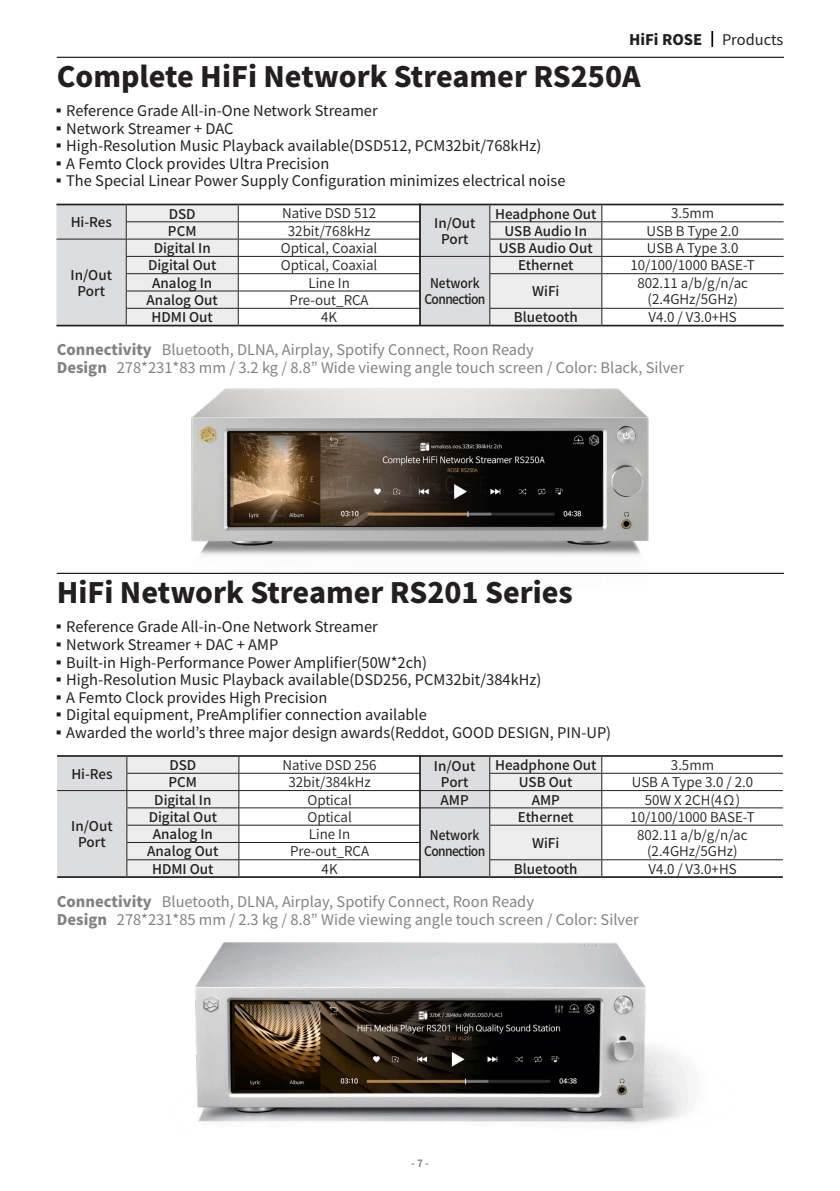
<style>
.page{position:relative;width:840px;height:1191px;background:#fff}
.page>*{position:absolute;margin:0;border:0;box-sizing:border-box;transform-origin:0 0}
.t1{font:900 28px "Noto Sans CJ Kkr";color:#231f20}
.t2{font:14.6px "Noto Sans CJ Kkr";color:#231f20}
.t3{font:14.6px/17.6px "Noto Sans CJ Kkr";color:#808285}
.t4{font:900 14.6px "Noto Sans CJ Kkr";color:#231f20}
.t5{font:600 13.4px/16.2px "Noto Sans CJ Kkr";color:#231f20;text-align:center}
.t6{font:500 13.4px/16.2px "Noto Sans CJ Kkr";color:#231f20;text-align:center}
.t7{font:500 13.4px/16.2px "Noto Sans CJ Kkr";letter-spacing:-.05em;color:#231f20;text-align:center;scale:.9 1}
.t8{font:700 10px "Noto Sans CJ Kkr";color:#808285}
.s1{font-weight:900}
</style>
<div class="page">
<img style="left:144px;top:388px;width:552px;height:185px">
<hr style="left:238px;top:221px;width:182px;height:1px;background:#231f20">
<hr style="left:238px;top:239px;width:182px;height:1px;background:#231f20">
<hr style="left:238px;top:256px;width:182px;height:1px;background:#231f20">
<hr style="left:238px;top:273px;width:182px;height:1px;background:#231f20">
<hr style="left:238px;top:291px;width:182px;height:1px;background:#231f20">
<hr style="left:238px;top:308px;width:182px;height:1px;background:#231f20">
<svg style="left:56px;top:205px;width:183px;height:120px;background:#dcdcde"></svg>
<hr style="left:56px;top:204px;width:70px;height:1px;background:#231f20">
<hr style="left:126px;top:204px;width:112px;height:1px;background:#231f20">
<hr style="left:238px;top:204px;width:182px;height:1px;background:#231f20">
<hr style="left:56px;top:325px;width:70px;height:1px;background:#231f20">
<hr style="left:126px;top:325px;width:112px;height:1px;background:#231f20">
<hr style="left:238px;top:325px;width:182px;height:1px;background:#231f20">
<hr style="left:420px;top:325px;width:69px;height:1px;background:#231f20">
<hr style="left:489px;top:325px;width:112px;height:1px;background:#231f20">
<hr style="left:601px;top:325px;width:182px;height:1px;background:#231f20">
<hr style="left:601px;top:221px;width:182px;height:1px;background:#231f20">
<hr style="left:601px;top:239px;width:182px;height:1px;background:#231f20">
<hr style="left:601px;top:256px;width:182px;height:1px;background:#231f20">
<hr style="left:601px;top:273px;width:182px;height:1px;background:#231f20">
<hr style="left:601px;top:308px;width:182px;height:1px;background:#231f20">
<svg style="left:420px;top:205px;width:182px;height:120px;background:#ddddde"></svg>
<hr style="left:420px;top:204px;width:69px;height:1px;background:#231f20">
<hr style="left:489px;top:204px;width:112px;height:1px;background:#231f20">
<hr style="left:601px;top:204px;width:182px;height:1px;background:#231f20">
<hr style="left:419px;top:204px;width:1px;height:121px;background:#231f20">
<img style="left:195px;top:942px;width:494px;height:182px">
<hr style="left:239px;top:773px;width:181px;height:1px;background:#231f20">
<hr style="left:239px;top:790px;width:181px;height:1px;background:#231f20">
<hr style="left:239px;top:807px;width:181px;height:1px;background:#231f20">
<hr style="left:239px;top:825px;width:181px;height:1px;background:#231f20">
<hr style="left:239px;top:842px;width:181px;height:1px;background:#231f20">
<hr style="left:239px;top:859px;width:181px;height:1px;background:#231f20">
<svg style="left:57px;top:757px;width:182px;height:119px;background:#dddedf"></svg>
<hr style="left:57px;top:755px;width:70px;height:2px;background:#231f20">
<hr style="left:127px;top:755px;width:112px;height:2px;background:#231f20">
<hr style="left:239px;top:755px;width:181px;height:2px;background:#231f20">
<hr style="left:57px;top:876px;width:70px;height:2px;background:#231f20">
<hr style="left:127px;top:876px;width:112px;height:2px;background:#231f20">
<hr style="left:239px;top:876px;width:181px;height:2px;background:#231f20">
<hr style="left:420px;top:876px;width:69px;height:2px;background:#231f20">
<hr style="left:489px;top:876px;width:112px;height:2px;background:#231f20">
<hr style="left:601px;top:876px;width:181px;height:2px;background:#231f20">
<hr style="left:601px;top:773px;width:181px;height:1px;background:#231f20">
<hr style="left:601px;top:790px;width:181px;height:1px;background:#231f20">
<hr style="left:601px;top:807px;width:181px;height:1px;background:#231f20">
<hr style="left:601px;top:825px;width:181px;height:1px;background:#231f20">
<hr style="left:601px;top:859px;width:181px;height:1px;background:#231f20">
<svg style="left:420px;top:757px;width:182px;height:120px;background:#dcdcdd"></svg>
<hr style="left:420px;top:755px;width:69px;height:2px;background:#231f20">
<hr style="left:489px;top:755px;width:112px;height:2px;background:#231f20">
<hr style="left:601px;top:755px;width:181px;height:2px;background:#231f20">
<hr style="left:419px;top:755px;width:1px;height:123px;background:#231f20">
<hr style="left:57px;top:573px;width:726px;height:1px;background:#231f20">
<hr style="left:57px;top:57px;width:726px;height:1px;background:#231f20">
<svg style="left:711px;top:31px;width:1px;height:16px"></svg>
<p class="t4" style="left:628px;top:31px;width:75px">HiFi ROSE</p>
<p class="t2" style="left:721px;top:31px;width:63px">Products</p>
<h1 class="t1" style="left:57px;top:61px;width:585px">Complete HiFi Network Streamer RS250A</h1>
<p class="t2" style="left:51px;top:102px;width:327px">▪Reference Grade All-in-One Network Streamer</p>
<p class="t2" style="left:51px;top:120px;width:183px">▪Network Streamer + DAC</p>
<p class="t2" style="left:51px;top:138px;width:491px">▪High-Resolution Music Playback available(DSD512, PCM32bit/768kHz)</p>
<p class="t2" style="left:51px;top:155px;width:279px">▪A Femto Clock provides Ultra Precision</p>
<p class="t2" style="left:51px;top:173px;width:515px">▪The Special Linear Power Supply Configuration minimizes electrical noise</p>
<p class="t6" style="left:71px;top:214px;width:43px">Hi-Res</p>
<p class="t6" style="left:71px;top:267px;width:43px">In/Out<br>Port</p>
<p class="t6" style="left:169px;top:206px;width:28px">DSD</p>
<p class="t5" style="left:282px;top:206px;width:96px">Native DSD 512</p>
<p class="t6" style="left:168px;top:223px;width:30px">PCM</p>
<p class="t5" style="left:288px;top:223px;width:84px">32bit/768kHz</p>
<p class="t6" style="left:154px;top:240px;width:59px">Digital In</p>
<p class="t5" style="left:281px;top:240px;width:98px">Optical, Coaxial</p>
<p class="t6" style="left:148px;top:258px;width:70px">Digital Out</p>
<p class="t5" style="left:281px;top:258px;width:98px">Optical, Coaxial</p>
<p class="t6" style="left:152px;top:275px;width:61px">Analog In</p>
<p class="t5" style="left:308px;top:275px;width:43px">Line In</p>
<p class="t6" style="left:146px;top:292px;width:73px">Analog Out</p>
<p class="t5" style="left:289px;top:292px;width:81px">Pre-out_RCA</p>
<p class="t6" style="left:151px;top:309px;width:63px">HDMI Out</p>
<p class="t5" style="left:321px;top:309px;width:17px">4K</p>
<p class="t6" style="left:434px;top:215px;width:43px">In/Out<br>Port</p>
<p class="t7" style="left:424px;top:275px;width:69px">Network<br>Connection</p>
<p class="t6" style="left:495px;top:206px;width:103px">Headphone Out</p>
<p class="t5" style="left:670px;top:206px;width:45px">3.5mm</p>
<p class="t6" style="left:504px;top:223px;width:84px">USB Audio In</p>
<p class="t5" style="left:646px;top:223px;width:94px">USB B Type 2.0</p>
<p class="t6" style="left:498px;top:240px;width:95px">USB Audio Out</p>
<p class="t5" style="left:646px;top:240px;width:93px">USB A Type 3.0</p>
<p class="t6" style="left:517px;top:258px;width:57px">Ethernet</p>
<p class="t5" style="left:630px;top:258px;width:126px">10/100/1000 BASE-T</p>
<p class="t6" style="left:532px;top:284px;width:29px">WiFi</p>
<p class="t5" style="left:637px;top:275px;width:112px">802.11 a/b/g/n/ac (2.4GHz/5GHz)</p>
<p class="t6" style="left:513px;top:309px;width:65px">Bluetooth</p>
<p class="t5" style="left:648px;top:309px;width:90px">V4.0 / V3.0+HS</p>
<p class="t3" style="left:57px;top:342px;width:628px"><span class="s1">Connectivity</span> Bluetooth, DLNA, Airplay, Spotify Connect, Roon Ready<br><span class="s1">Design</span> 278*231*83 mm / 3.2 kg / 8.8” Wide viewing angle touch screen / Color: Black, Silver</p>
<h1 class="t1" style="left:57px;top:577px;width:517px">HiFi Network Streamer RS201 Series</h1>
<p class="t2" style="left:52px;top:619px;width:327px">▪Reference Grade All-in-One Network Streamer</p>
<p class="t2" style="left:52px;top:636px;width:228px">▪Network Streamer + DAC + AMP</p>
<p class="t2" style="left:52px;top:654px;width:377px">▪Built-in High-Performance Power Amplifier(50W*2ch)</p>
<p class="t2" style="left:52px;top:671px;width:491px">▪High-Resolution Music Playback available(DSD256, PCM32bit/384kHz)</p>
<p class="t2" style="left:52px;top:689px;width:277px">▪A Femto Clock provides High Precision</p>
<p class="t2" style="left:52px;top:706px;width:376px">▪Digital equipment, PreAmplifier connection available</p>
<p class="t2" style="left:52px;top:724px;width:561px">▪Awarded the world’s three major design awards(Reddot, GOOD DESIGN, PIN-UP)</p>
<p class="t6" style="left:71px;top:766px;width:43px">Hi-Res</p>
<p class="t6" style="left:434px;top:758px;width:43px">In/Out<br>Port</p>
<p class="t6" style="left:495px;top:757px;width:103px">Headphone Out</p>
<p class="t5" style="left:670px;top:757px;width:45px">3.5mm</p>
<p class="t6" style="left:169px;top:757px;width:28px">DSD</p>
<p class="t5" style="left:282px;top:757px;width:96px">Native DSD 256</p>
<p class="t6" style="left:168px;top:774px;width:30px">PCM</p>
<p class="t5" style="left:288px;top:774px;width:84px">32bit/384kHz</p>
<p class="t6" style="left:518px;top:774px;width:55px">USB Out</p>
<p class="t5" style="left:631px;top:774px;width:123px">USB A Type 3.0 / 2.0</p>
<p class="t6" style="left:71px;top:818px;width:43px">In/Out<br>Port</p>
<p class="t6" style="left:154px;top:792px;width:59px">Digital In</p>
<p class="t5" style="left:307px;top:792px;width:46px">Optical</p>
<p class="t6" style="left:149px;top:809px;width:70px">Digital Out</p>
<p class="t5" style="left:307px;top:809px;width:46px">Optical</p>
<p class="t6" style="left:153px;top:826px;width:61px">Analog In</p>
<p class="t5" style="left:309px;top:826px;width:43px">Line In</p>
<p class="t6" style="left:147px;top:843px;width:73px">Analog Out</p>
<p class="t5" style="left:290px;top:843px;width:81px">Pre-out_RCA</p>
<p class="t6" style="left:152px;top:860px;width:63px">HDMI Out</p>
<p class="t5" style="left:321px;top:860px;width:17px">4K</p>
<p class="t6" style="left:440px;top:792px;width:30px">AMP</p>
<p class="t6" style="left:531px;top:792px;width:30px">AMP</p>
<p class="t5" style="left:644px;top:792px;width:97px">50W X 2CH(4Ω)</p>
<p class="t7" style="left:424px;top:826px;width:69px">Network<br>Connection</p>
<p class="t6" style="left:517px;top:809px;width:57px">Ethernet</p>
<p class="t5" style="left:630px;top:809px;width:126px">10/100/1000 BASE-T</p>
<p class="t6" style="left:532px;top:835px;width:29px">WiFi</p>
<p class="t5" style="left:636px;top:827px;width:112px">802.11 a/b/g/n/ac (2.4GHz/5GHz)</p>
<p class="t6" style="left:513px;top:860px;width:65px">Bluetooth</p>
<p class="t5" style="left:648px;top:860px;width:90px">V4.0 / V3.0+HS</p>
<p class="t3" style="left:57px;top:893px;width:583px"><span class="s1">Connectivity</span> Bluetooth, DLNA, Airplay, Spotify Connect, Roon Ready<br><span class="s1">Design</span> 278*231*85 mm / 2.3 kg / 8.8” Wide viewing angle touch screen / Color: Silver</p>
<p class="t8" style="left:411px;top:1157px;width:19px">- 7 -</p>
</div>
